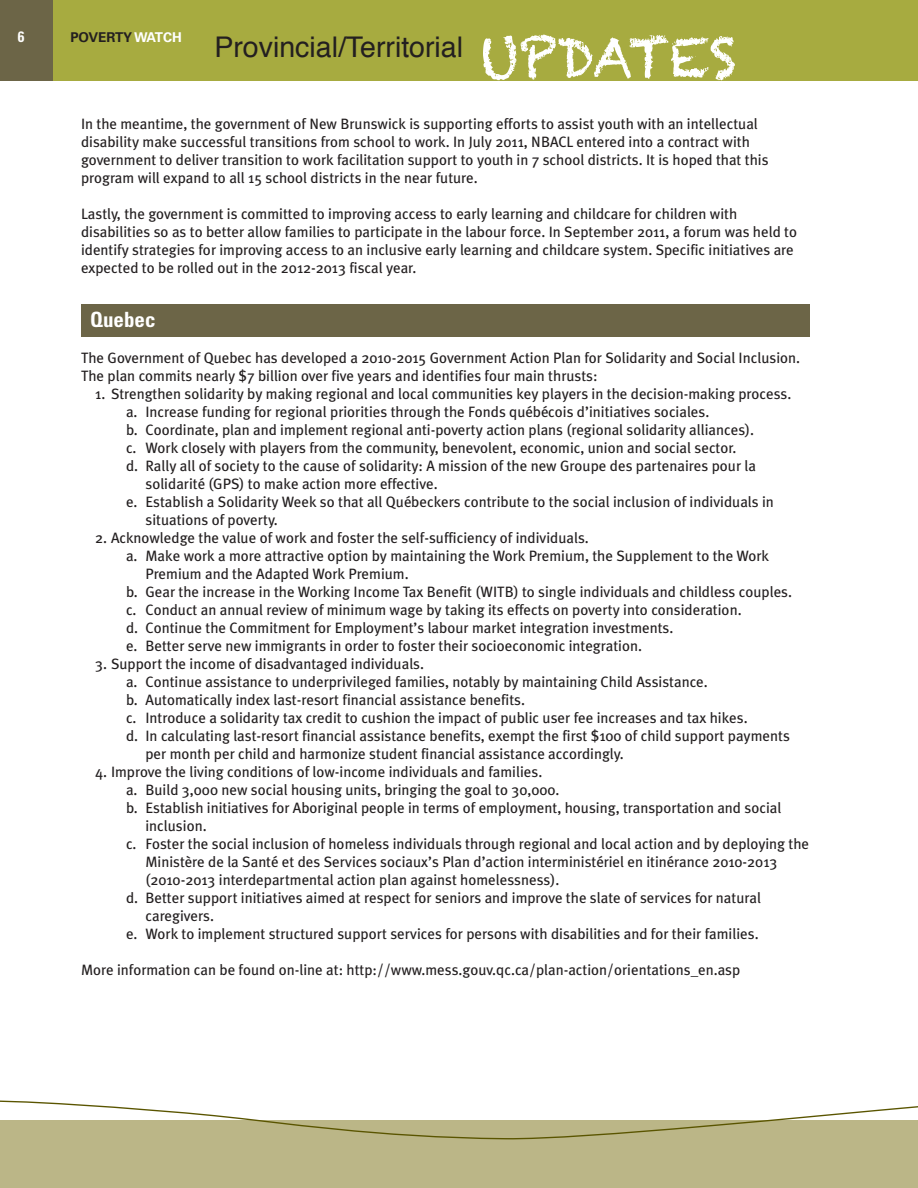
<style>
.page{position:relative;width:918px;height:1188px;background:#fff}
.page>*{position:absolute;margin:0;border:0;box-sizing:border-box;transform-origin:0 0}
.t1{font:28.5px "Helvetica";color:#231f20}
.t2{font:700 condensed 21px "Univers LT Std";color:#fff}
.t3{font:15px/18px "Meta Plus";color:#231f20}
.t4{font:700 condensed 15px "Univers LT Std";color:#fff}
.t5{font:700 13.5px "Univers LT Std";color:#231f20}
.s1{color:#fff}
.s2{font-family:"Chalkduster";font-size:54px;color:#fff}
</style>
<div class="page">
<div style="left:44px;top:0;width:874px;height:81px;background:#a7ab40"></div>
<div style="left:0;top:0;width:53px;height:81px;background:#6c6547"></div>
<div style="left:0;top:1121px;width:918px;height:67px;background:#bbb687"></div>
<svg style="left:0;top:1100px;width:918px;height:40px"></svg>
<div style="left:81px;top:305px;width:729px;height:32px;background:#6c6547"></div>
<p class="t4" style="left:18px;top:31px;width:8px">6</p>
<p class="t5" style="left:70px;top:33px;width:113px">POVERTY<span class="s1">WATCH</span></p>
<h1 class="t1" style="left:214px;top:35px;width:523px">Provincial/Territorial <span class="s2">UPDATES</span></h1>
<p class="t3" style="left:81px;top:115px;width:689px">In the meantime, the government of New Brunswick is supporting efforts to assist youth with an intellectual disability make successful transitions from school to work. In July 2011, NBACL entered into a contract with government to deliver transition to work facilitation support to youth in 7 school districts. It is hoped that this program will expand to all 15 school districts in the near future.</p>
<p class="t3" style="left:81px;top:205px;width:718px">Lastly, the government is committed to improving access to early learning and childcare for children with disabilities so as to better allow families to participate in the labour force. In September 2011, a forum was held to identify strategies for improving access to an inclusive early learning and childcare system. Specific initiatives are expected to be rolled out in the 2012-2013 fiscal year.</p>
<h2 class="t2" style="left:90px;top:312px;width:67px">Quebec</h2>
<p class="t3" style="left:81px;top:349px;width:721px">The Government of Quebec has developed a 2010-2015 Government Action Plan for Solidarity and Social Inclusion.<br>The plan commits nearly $7 billion over five years and identifies four main thrusts:</p>
<p class="t3" style="left:95px;top:385px;width:698px">1. Strengthen solidarity by making regional and local communities key players in the decision-making process.</p>
<p class="t3" style="left:126px;top:403px;width:585px">a. Increase funding for regional priorities through the Fonds québécois d’initiatives sociales.</p>
<p class="t3" style="left:126px;top:421px;width:630px">b. Coordinate, plan and implement regional anti-poverty action plans (regional solidarity alliances).</p>
<p class="t3" style="left:126px;top:439px;width:612px">c. Work closely with players from the community, benevolent, economic, union and social sector.</p>
<p class="t3" style="left:126px;top:457px;width:631px">d. Rally all of society to the cause of solidarity: A mission of the new Groupe des partenaires pour la</p>
<p class="t3" style="left:146px;top:475px;width:294px">solidarité (GPS) to make action more effective.</p>
<p class="t3" style="left:126px;top:493px;width:649px">e. Establish a Solidarity Week so that all Québeckers contribute to the social inclusion of individuals in</p>
<p class="t3" style="left:146px;top:511px;width:134px">situations of poverty.</p>
<p class="t3" style="left:95px;top:529px;width:495px">2. Acknowledge the value of work and foster the self-sufficiency of individuals.</p>
<p class="t3" style="left:126px;top:547px;width:645px">a. Make work a more attractive option by maintaining the Work Premium, the Supplement to the Work</p>
<p class="t3" style="left:146px;top:565px;width:265px">Premium and the Adapted Work Premium.</p>
<p class="t3" style="left:126px;top:583px;width:668px">b. Gear the increase in the Working Income Tax Benefit (WITB) to single individuals and childless couples.</p>
<p class="t3" style="left:126px;top:601px;width:617px">c. Conduct an annual review of minimum wage by taking its effects on poverty into consideration.</p>
<p class="t3" style="left:126px;top:619px;width:549px">d. Continue the Commitment for Employment’s labour market integration investments.</p>
<p class="t3" style="left:126px;top:637px;width:518px">e. Better serve new immigrants in order to foster their socioeconomic integration.</p>
<p class="t3" style="left:95px;top:655px;width:330px">3. Support the income of disadvantaged individuals.</p>
<p class="t3" style="left:126px;top:673px;width:583px">a. Continue assistance to underprivileged families, notably by maintaining Child Assistance.</p>
<p class="t3" style="left:126px;top:691px;width:401px">b. Automatically index last-resort financial assistance benefits.</p>
<p class="t3" style="left:126px;top:709px;width:623px">c. Introduce a solidarity tax credit to cushion the impact of public user fee increases and tax hikes.</p>
<p class="t3" style="left:126px;top:727px;width:665px">d. In calculating last-resort financial assistance benefits, exempt the first $100 of child support payments</p>
<p class="t3" style="left:146px;top:745px;width:480px">per month per child and harmonize student financial assistance accordingly.</p>
<p class="t3" style="left:95px;top:763px;width:449px">4. Improve the living conditions of low-income individuals and families.</p>
<p class="t3" style="left:126px;top:781px;width:435px">a. Build 3,000 new social housing units, bringing the goal to 30,000.</p>
<p class="t3" style="left:126px;top:799px;width:657px">b. Establish initiatives for Aboriginal people in terms of employment, housing, transportation and social</p>
<p class="t3" style="left:146px;top:817px;width:63px">inclusion.</p>
<p class="t3" style="left:126px;top:835px;width:685px">c. Foster the social inclusion of homeless individuals through regional and local action and by deploying the</p>
<p class="t3" style="left:146px;top:853px;width:633px">Ministère de la Santé et des Services sociaux’s Plan d’action interministériel en itinérance 2010-2013</p>
<p class="t3" style="left:146px;top:871px;width:415px">(2010-2013 interdepartmental action plan against homelessness).</p>
<p class="t3" style="left:126px;top:889px;width:636px">d. Better support initiatives aimed at respect for seniors and improve the slate of services for natural</p>
<p class="t3" style="left:146px;top:907px;width:70px">caregivers.</p>
<p class="t3" style="left:126px;top:925px;width:634px">e. Work to implement structured support services for persons with disabilities and for their families.</p>
<p class="t3" style="left:81px;top:961px;width:661px">More information can be found on-line at: http://www.mess.gouv.qc.ca/plan-action/orientations_en.asp</p>
</div>
